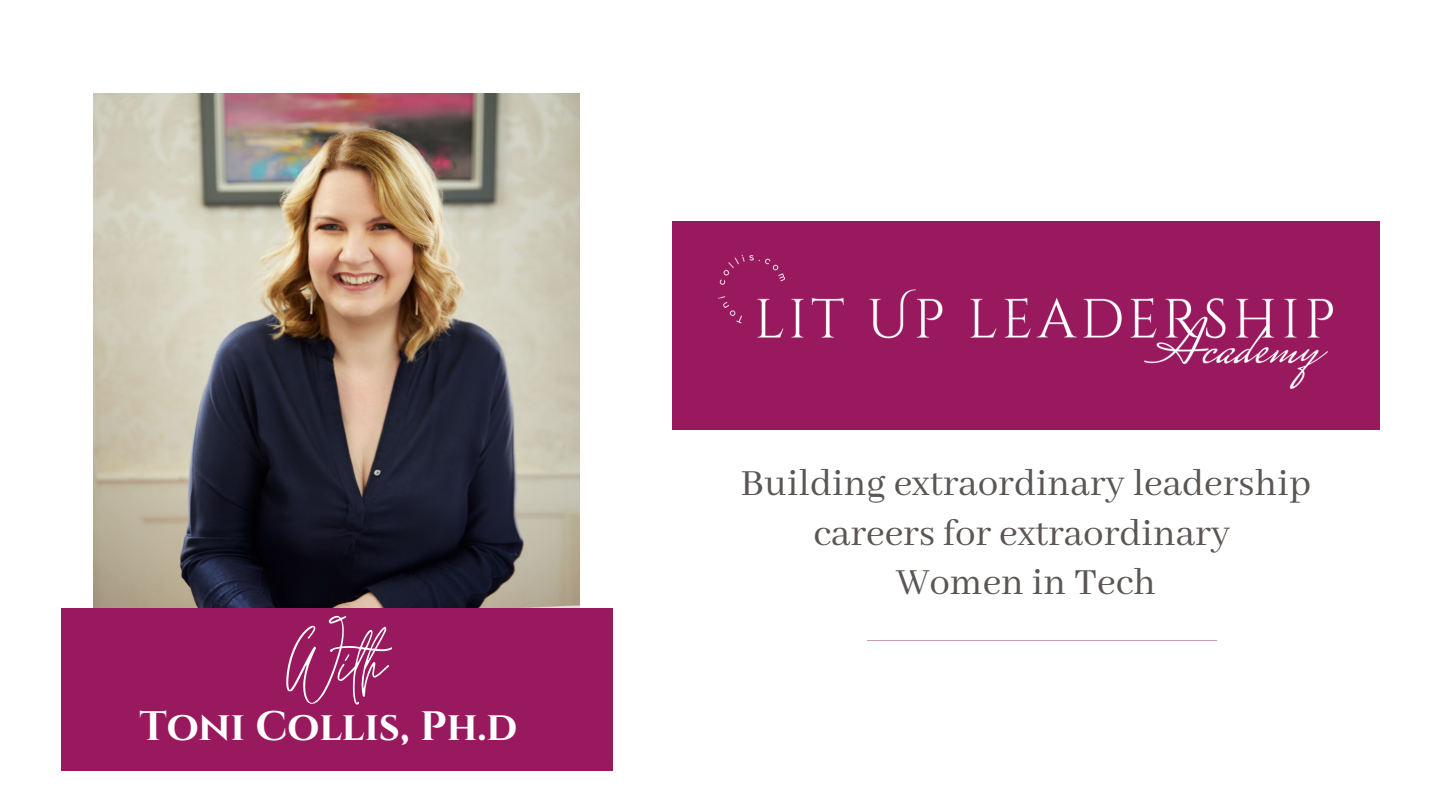
<style>
.page{position:relative;width:1440px;height:810px;background:#fff}
.page>*{position:absolute;margin:0;border:0;box-sizing:border-box;transform-origin:0 0}
.t1{font:101.4px "Jonathan";color:#fff}
.t2{font:41.1px/49.3px "Abhaya Libre";color:#5b5653;text-align:center}
.t3{font:700 41.1px "Cinzel";color:#fff}
</style>
<div class="page">
<hr style="left:867px;top:640px;width:350px;height:1px;background:#c89bb2">
<img style="left:94px;top:93px;width:486px;height:515px">
<div style="left:61px;top:608px;width:551px;height:163px;background:#99195e"></div>
<div style="left:673px;top:221px;width:707px;height:208px;background:#99195e"></div>
<img style="left:718px;top:254px;width:615px;height:135px">
<p class="t1" style="left:286px;top:607px;width:133px">With</p>
<p class="t3" style="left:139px;top:700px;width:380px">Toni Collis, Ph.d</p>
<p class="t2" style="left:741px;top:460px;width:572px">Building extraordinary leadership careers for extraordinary</p>
<p class="t2" style="left:896px;top:559px;width:261px">Women in Tech</p>
</div>
